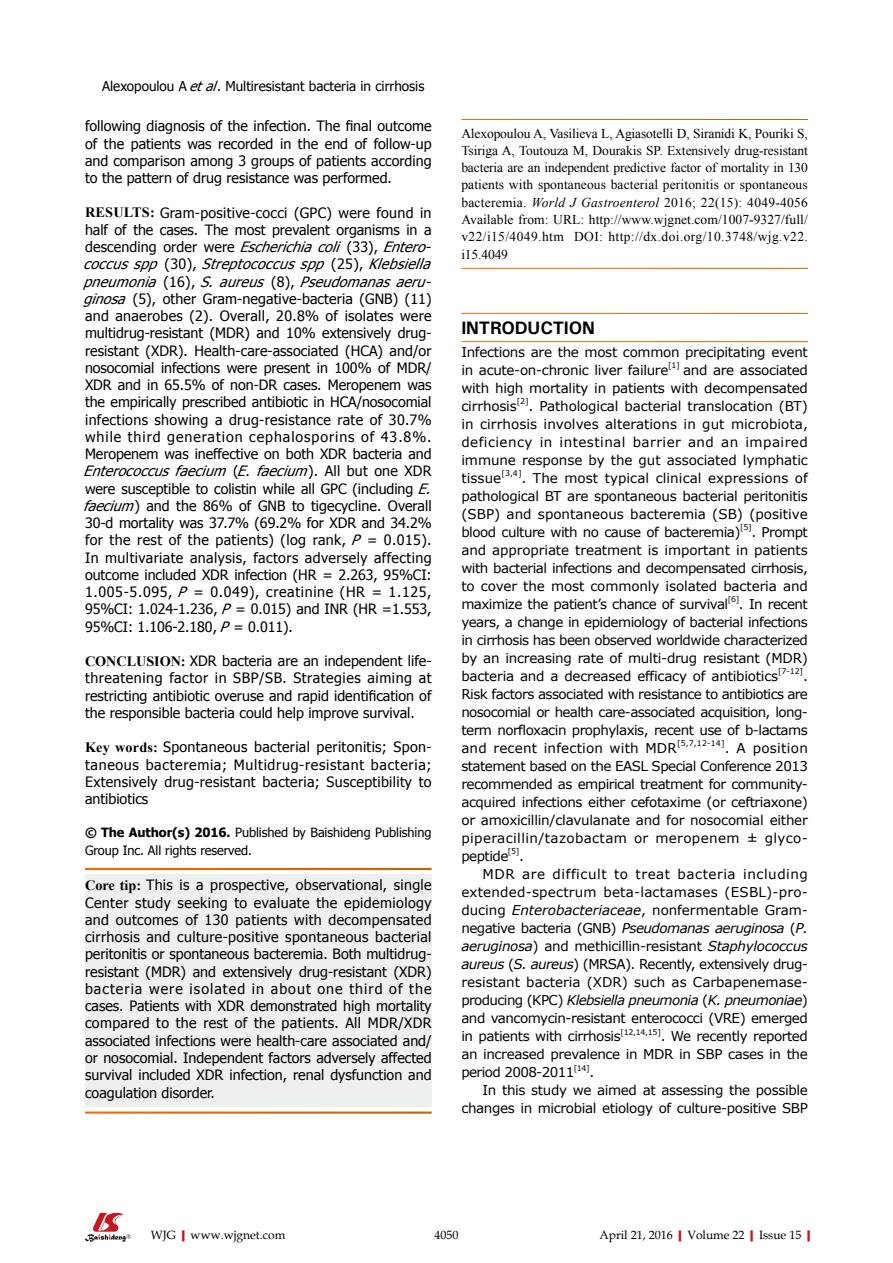
<style>
.page{position:relative;width:893px;height:1263px;background:#fff}
.page>*{position:absolute;margin:0;border:0;box-sizing:border-box;transform-origin:0 0}
.t1{font:700 18px "Univers";letter-spacing:-.01em;color:#000}
.t2{font:14.25px/17.2px "Tahoma";color:#000;text-align:justify}
.t3{font:13.5px/18px "Verdana";letter-spacing:-.025em;color:#000;text-align:justify}
.t4{font:13.5px/17.2px "Times New Roman";letter-spacing:.03em;color:#000;text-align:justify}
.t5{font:italic 13.5px "Verdana";letter-spacing:-.045em;color:#000}
.t6{font:13.5px "Tahoma";color:#000}
.t7{font:13.5px "Verdana";letter-spacing:-.045em;color:#000}
.t8{font:13.5px "Verdana";letter-spacing:-.005em;color:#000}
.t9{font:13.5px "Verdana";letter-spacing:.015em;color:#000}
.t10{font:13.5px "Verdana";color:#000}
.t11{font:13.5px "Verdana";letter-spacing:.04em;color:#000}
.t12{font:12.75px/17.2px "Tahoma";letter-spacing:-.005em;color:#000}
.t13{font:12px "Book Antiqua";color:#000}
.t14{font:7.8px "Verdana";letter-spacing:-.035em;color:#000}
.s1{font-style:italic}
.s2{font-family:"Times New Roman";font-weight:700}
.s3{font-weight:700}
.s4{font-style:normal}
.s5{font-weight:700;color:#c01920}
</style>
<div class="page">
<div style="left:85px;top:874px;width:347px;height:233px;background:#eeefef"></div>
<svg style="left:85px;top:1213px;width:46px;height:29px"></svg>
<p class="t6" style="left:102px;top:77px;width:324px">Alexopoulou A <span class="s1">etal</span>. Multiresistant bacteria in cirrhosis</p>
<p class="t2" style="left:85px;top:117px;width:348px">following diagnosis of the infection. The final outcome of the patients was recorded in the end of follow-up and comparison among 3 groups of patients according to the pattern of drug resistance was performed.</p>
<p class="t2" style="left:83px;top:203px;width:354px;text-align:left"><span class="s2">RESULTS:</span> Gram-positive-cocci (GPC) were found in half of the cases. The most prevalent organisms in a descending order were <span class="s1">Escherichiacoli</span> (33), <span class="s1">Entero&shy;coccusspp</span> ( 3 0 ) , <span class="s1">Streptococcusspp</span> ( 2 5 ) , <span class="s1">Klebsiella pneumonia</span> ( 1 6 ) , <span class="s1">S.aureus</span> ( 8 ) , <span class="s1">Pseudomanasaeru&shy;ginosa</span> (5), other Gram-negative-bacteria (GNB) (11) and anaerobes (2). Overall, 20.8% of isolates were multidrug-resistant (MDR) and 10% extensively drug&shy;resistant (XDR). Health-care-associated (HCA) and/or nosocomial infections were present in 100% of MDR/ XDR and in 65.5% of non-DR cases. Meropenem was the empirically prescribed antibiotic in HCA/nosocomial infections showing a drug-resistance rate of 30.7% while third generation cephalosporins of 43.8%.<br>Meropenem was ineffective on both XDR bacteria and <span class="s1">Enterococcusfaecium</span> ( <span class="s1">E.faecium</span> ) . A l l b u t o n e X D R were susceptible to colistin while all GPC (including <span class="s1">E. faecium</span>) and the 86% of GNB to tigecycline. Overall 30-d mortality was 37.7% (69.2% for XDR and 34.2% for the rest of the patients) (log rank, <span class="s1">P</span> = 0.015).<br>In multivariate analysis, factors adversely affecting outcome included XDR infection (HR = 2.263, 95%CI:<br>1.005-5.095, <span class="s1">P</span>= 0.049), creatinine (HR = 1.125, 95%CI: 1.024-1.236, <span class="s1">P</span>= 0.015) and INR (HR =1.553, 95%CI: 1.106-2.180, <span class="s1">P</span>= 0.011).</p>
<p class="t2" style="left:85px;top:652px;width:348px"><span class="s2">CONCLUSION:</span> XDR bacteria are an independent life&shy;threatening factor in SBP/SB. Strategies aiming at restricting antibiotic overuse and rapid identification of the responsible bacteria could help improve survival.</p>
<p class="t2" style="left:85px;top:738px;width:348px"><span class="s2">Key words:</span> Spontaneous bacterial peritonitis; Spon&shy;taneous bacteremia; Multidrug-resistant bacteria; Extensively drug-resistant bacteria; Susceptibility to antibiotics</p>
<p class="t12" style="left:85px;top:823px;width:348px"><span class="s3">© The Author(s) 2016.</span> Published by Baishideng Publishing<br>Group Inc. All rights reserved.</p>
<p class="t2" style="left:85px;top:876px;width:348px"><span class="s2">Core tip:</span> This is a prospective, observational, single Center study seeking to evaluate the epidemiology and outcomes of 130 patients with decompensated cirrhosis and culture-positive spontaneous bacterial peritonitis or spontaneous bacteremia. Both multidrug&shy;resistant (MDR) and extensively drug-resistant (XDR) bacteria were isolated in about one third of the cases. Patients with XDR demonstrated high mortality compared to the rest of the patients. All MDR/XDR associated infections were health-care associated and/ or nosocomial. Independent factors adversely affected survival included XDR infection, renal dysfunction and coagulation disorder.</p>
<p class="t4" style="left:461px;top:124px;width:348px">Alexopoulou A, Vasilieva L, Agiasotelli D, Siranidi K, Pouriki S, Tsiriga A, Toutouza M, Dourakis SP. Extensively drug-resistant bacteria are an independent predictive factor of mortality in 130 patients with spontaneous bacterial peritonitis or spontaneous bacteremia. <span class="s1">World J Gastroenterol</span> 2016; 22(15): 4049-4056<br>Available from: URL: http://www.wjgnet.com/1007-9327/full/ v22/i15/4049.htm DOI: http://dx.doi.org/10.3748/wjg.v22. i15.4049</p>
<p class="t1" style="left:461px;top:316px;width:135px">INTRODUCTION</p>
<p class="t3" style="left:461px;top:343px;width:348px">Infections are the most common precipitating event in acute-on-chronic liver failure</p>
<p class="t14" style="left:668px;top:361px;width:13px">[1]</p>
<p class="t3" style="left:461px;top:361px;width:348px;text-indent:222px">and are associated with high mortality in patients with decompensated cirrhosis</p>
<p class="t14" style="left:517px;top:397px;width:13px">[2]</p>
<p class="t3" style="left:461px;top:397px;width:348px;text-indent:67px">. Pathological bacterial translocation (BT) in cirrhosis involves alterations in gut microbiota, deficiency in intestinal barrier and an impaired immune response by the gut associated lymphatic tissue</p>
<p class="t14" style="left:501px;top:469px;width:22px">[3,4]</p>
<p class="t3" style="left:461px;top:469px;width:348px;text-indent:60px">. The most typical clinical expressions of pathological BT are spontaneous bacterial peritonitis (SBP) and spontaneous bacteremia (SB) (positive blood culture with no cause of bacteremia)</p>
<p class="t14" style="left:740px;top:523px;width:13px">[5]</p>
<p class="t3" style="left:461px;top:523px;width:348px;text-indent:290px">. Prompt and appropriate treatment is important in patients with bacterial infections and decompensated cirrhosis, to cover the most commonly isolated bacteria and maximize the patient’s chance of survival</p>
<p class="t14" style="left:728px;top:595px;width:13px">[6]</p>
<p class="t3" style="left:461px;top:595px;width:348px;text-indent:278px">. In recent years, a change in epidemiology of bacterial infections in cirrhosis has been observed worldwide characterized by an increasing rate of multi-drug resistant (MDR) bacteria and a decreased efficacy of antibiotics</p>
<p class="t14" style="left:778px;top:667px;width:27px">[7-12]</p>
<p class="t3" style="left:461px;top:667px;width:348px;text-indent:342px">.<br>Risk factors associated with resistance to antibiotics are nosocomial or health care-associated acquisition, long&shy;term norfloxacin prophylaxis, recent use of b-lactams and recent infection with MDR</p>
<p class="t14" style="left:677px;top:739px;width:49px">[5,7,12-14]</p>
<p class="t3" style="left:461px;top:739px;width:348px;text-align:left;text-indent:263px">. A position statement based on the EASL Special Conference 2013 recommended as empirical treatment for community&shy;acquired infections either cefotaxime (or ceftriaxone) or amoxicillin/clavulanate and for nosocomial either piperacillin/tazobactam or meropenem ± glyco&shy;peptide</p>
<p class="t14" style="left:508px;top:847px;width:13px">[5]</p>
<p class="t3" style="left:519px;top:847px;width:6px">.</p>
<p class="t11" style="left:483px;top:866px;width:327px">MDR are difficult to treat bacteria including</p>
<p class="t9" style="left:461px;top:884px;width:346px">extended-spectrum beta-lactamases (ESBL)-pro-</p>
<p class="t8" style="left:461px;top:902px;width:348px">ducing <span class="s1">Enterobacteriaceae</span>, nonfermentable Gram-</p>
<p class="t5" style="left:461px;top:920px;width:348px"><span class="s4">negative bacteria (GNB)</span> Pseudomanas aeruginosa <span class="s4">(</span>P.</p>
<p class="t3" style="left:461px;top:937px;width:348px"><span class="s1">aeruginosa</span>) and methicillin-resistant <span class="s1">Staphylococcus</span></p>
<p class="t7" style="left:461px;top:956px;width:348px"><span class="s1">aureus</span> (<span class="s1">S. aureus</span>) (MRSA). Recently, extensively drug-</p>
<p class="t10" style="left:461px;top:974px;width:348px">resistant bacteria (XDR) such as Carbapenemase-</p>
<p class="t5" style="left:461px;top:992px;width:348px"><span class="s4">producing (KPC)</span> Klebsiella pneumonia <span class="s4">(</span>K. pneumoniae<span class="s4">)</span></p>
<p class="t3" style="left:461px;top:1009px;width:348px">and vancomycin-resistant enterococci (VRE) emerged</p>
<p class="t3" style="left:461px;top:1027px;width:161px">in patients with cirrhosis</p>
<p class="t14" style="left:620px;top:1027px;width:42px">[12,14,15]</p>
<p class="t3" style="left:461px;top:1027px;width:348px;text-indent:199px">. We recently reported an increased prevalence in MDR in SBP cases in the period 2008-2011</p>
<p class="t14" style="left:574px;top:1063px;width:18px">[14]</p>
<p class="t3" style="left:589px;top:1063px;width:6px">.</p>
<p class="t3" style="left:483px;top:1081px;width:327px">In this study we aimed at assessing the possible</p>
<p class="t3" style="left:461px;top:1099px;width:348px">changes in microbial etiology of culture-positive SBP</p>
<p class="t13" style="left:151px;top:1226px;width:136px">WJG<span class="s5">|</span>www.wjgnet.com</p>
<p class="t13" style="left:434px;top:1226px;width:25px">4050</p>
<p class="t13" style="left:599px;top:1226px;width:218px">April 21, 2016<span class="s5">|</span>Volume 22<span class="s5">|</span>Issue 15<span class="s5">|</span></p>
</div>
